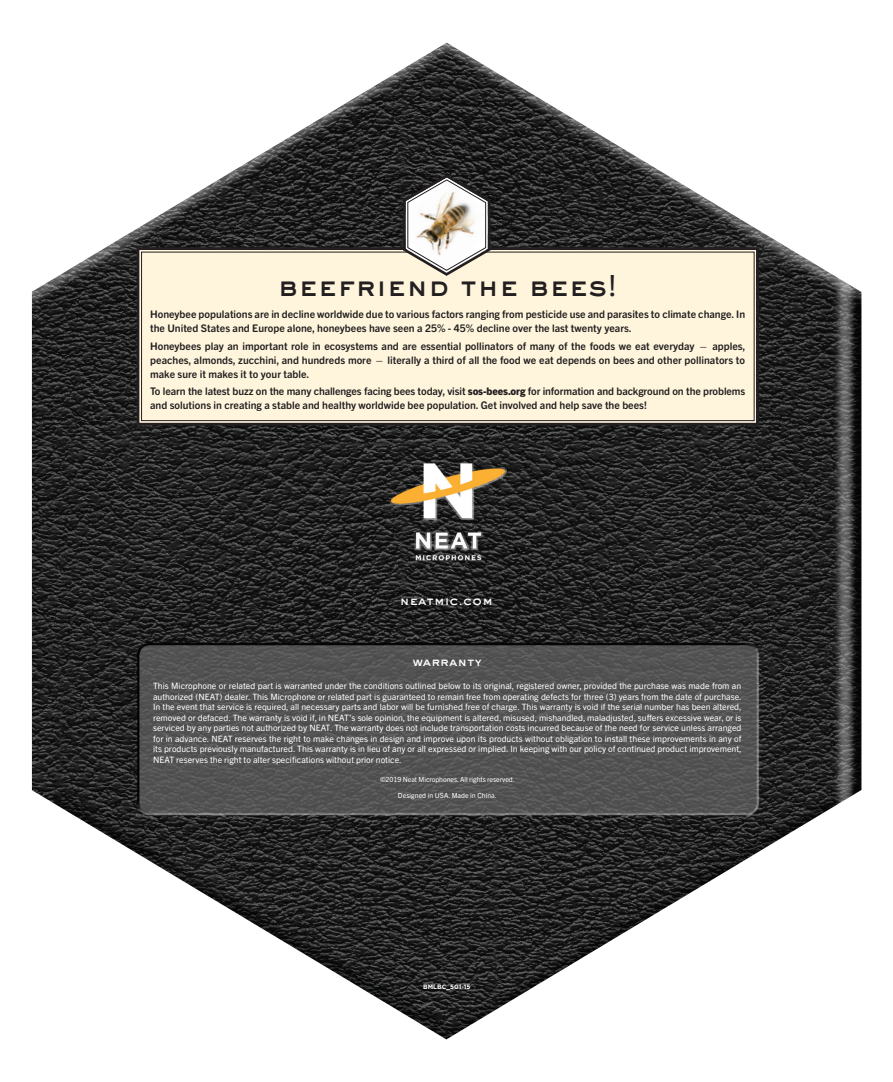
<style>
.page{position:relative;width:893px;height:1082px;background:#fff}
.page>*{position:absolute;margin:0;border:0;box-sizing:border-box;transform-origin:0 0}
.t1{font:28px "AT Sackers Heavy Gothic";color:#231f20}
.t2{font:12.25px "AT Sackers Heavy Gothic";color:#fff}
.t3{font:700 10.5px/14px "Trade Gothic Next SR Pro";color:#231f20}
.t4{font:8.75px/10.5px "Trade Gothic Next SR Pro";color:#fff;text-align:justify}
.t5{font:7px "Trade Gothic Next SR Pro";letter-spacing:-.01em;color:#fff}
.t6{font:700 6.3px "Gotham";color:#fff}
.s1{font-weight:800}
</style>
<div class="page">
<img style="left:32px;top:43px;width:829px;height:996px">
<svg style="left:135px;top:246px;width:625px;height:181px;background:#f0e7d0"></svg>
<div style="left:141px;top:252px;width:613px;height:169px;border:1px solid #231f20"></div>
<svg style="left:401px;top:172px;width:91px;height:106px"></svg>
<p class="t1" style="left:278px;top:266px;width:341px">beefriend the bees!</p>
<p class="t3" style="left:150px;top:306px;width:596px">Honeybee populations are in decline worldwide due to various factors ranging from pesticide use and parasites to climate change. In the United States and Europe alone, honeybees have seen a 25% - 45% decline over the last twenty years.</p>
<p class="t3" style="left:150px;top:338px;width:597px;text-align:justify">Honeybees play an important role in ecosystems and are essential pollinators of many of the foods we eat everyday — apples, peaches, almonds, zucchini, and hundreds more — literally a third of all the food we eat depends on bees and other pollinators to make sure it makes it to your table.</p>
<p class="t3" style="left:150px;top:383px;width:596px">To learn the latest buzz on the many challenges facing bees today, visit <span class="s1">sos-bees.org</span> for information and background on the problems and solutions in creating a stable and healthy worldwide bee population. Get involved and help save the bees!</p>
<p class="t2" style="left:400px;top:592px;width:94px">neatmic.com</p>
<p class="t2" style="left:413px;top:653px;width:70px">warranty</p>
<p class="t4" style="left:153px;top:680px;width:590px">This Microphone or related part is warranted under the conditions outlined below to its original, registered owner, provided the purchase was made from an authorized (NEAT) dealer. This Microphone or related part is guaranteed to remain free from operating defects for three (3) years from the date of purchase.<br>In the event that service is required, all necessary parts and labor will be furnished free of charge. This warranty is void if the serial number has been altered, removed or defaced. The warranty is void if, in NEAT’s sole opinion, the equipment is altered, misused, mishandled, maladjusted, suffers excessive wear, or is serviced by any parties not authorized by NEAT. The warranty does not include transportation costs incurred because of the need for service unless arranged for in advance. NEAT reserves the right to make changes in design and improve upon its products without obligation to install these improvements in any of its products previously manufactured. This warranty is in lieu of any or all expressed or implied. In keeping with our policy of continued product improvement, NEAT reserves the right to alter specifications without prior notice.</p>
<p class="t5" style="left:380px;top:774px;width:136px">©2019 Neat Microphones. All rights reserved.</p>
<p class="t5" style="left:398px;top:790px;width:100px">Designed in USA. Made in China.</p>
<p class="t6" style="left:423px;top:983px;width:49px">BMLBC_501-15</p>
</div>
